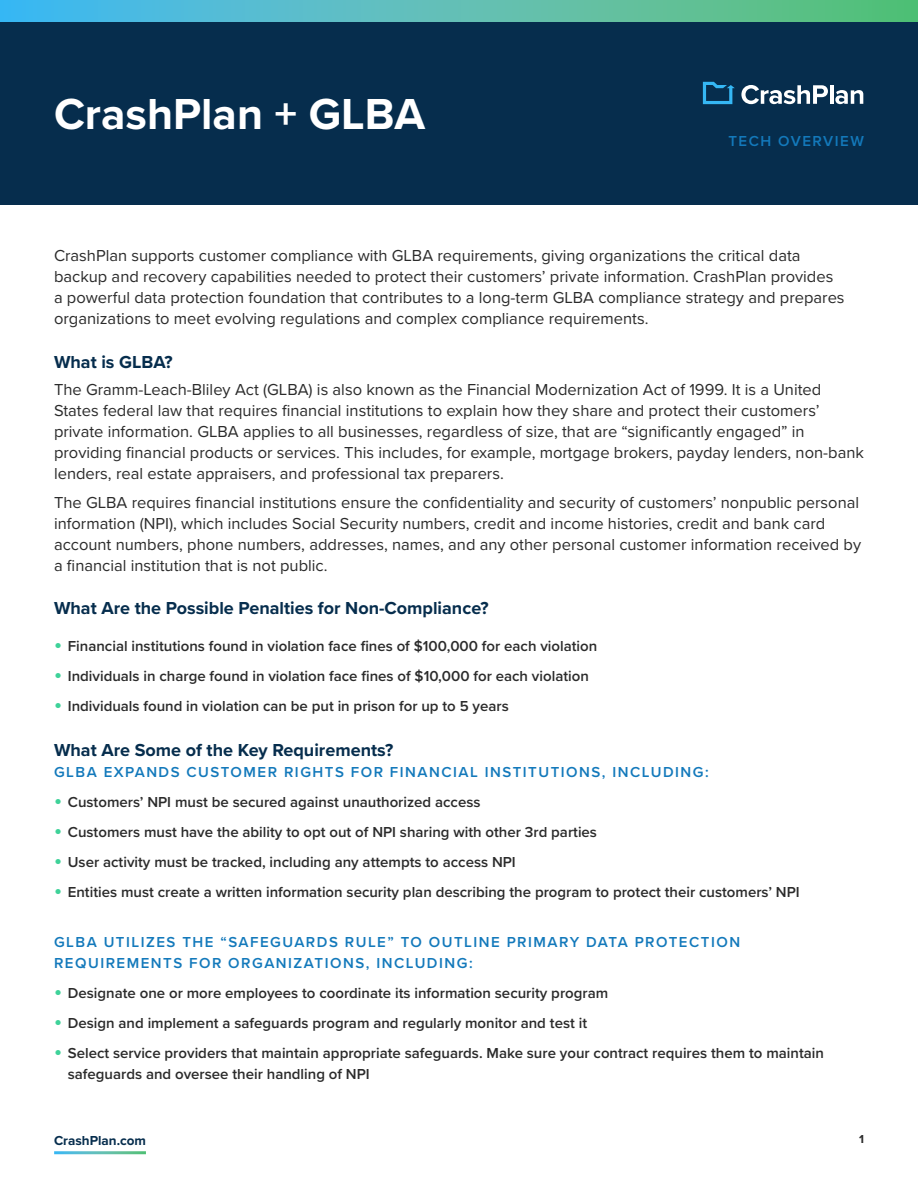
<style>
.page{position:relative;width:918px;height:1188px;background:#fff}
.page>*{position:absolute;margin:0;border:0;box-sizing:border-box;transform-origin:0 0}
.t1{font:700 45px "Proxima Nova";color:#fff}
.t2{font:700 18px "Proxima Nova";color:#062d4d}
.t3{font:16.5px/21px "Proxima Nova";color:#2b2b2b}
.t4{font:600 15px/21px "Proxima Nova";color:#2b2b2b}
.t5{font:600 15px/21px "Proxima Nova";letter-spacing:.1em;color:#1379bb}
.t6{font:700 13.5px "Proxima Nova";color:#062d4d}
.t7{font:700 12px "Proxima Nova";color:#2b2b2b}
.s1{font-size:22.5px;color:#3ed299}
</style>
<div class="page">
<div style="left:0;top:22px;width:918px;height:183px;background:#062d4d"></div>
<svg style="left:741px;top:85px;width:87px;height:19px"></svg>
<hr style="left:830px;top:85px;width:3px;height:19px;background:#fff">
<svg style="left:835px;top:90px;width:28px;height:14px"></svg>
<svg style="left:703px;top:82px;width:32px;height:22px"></svg>
<svg style="left:0;top:0;width:918px;height:22px;background:#57bdb4"></svg>
<h1 class="t1" style="left:54px;top:80px;width:373px">CrashPlan + GLBA</h1>
<p class="t5" style="left:728px;top:130px;width:137px">TECH OVERVIEW</p>
<p class="t3" style="left:54px;top:244px;width:792px">CrashPlan supports customer compliance with GLBA requirements, giving organizations the critical data backup and recovery capabilities needed to protect their customers’ private information. CrashPlan provides a powerful data protection foundation that contributes to a long-term GLBA compliance strategy and prepares organizations to meet evolving regulations and complex compliance requirements.</p>
<p class="t2" style="left:54px;top:348px;width:120px">What is GLBA?</p>
<p class="t3" style="left:54px;top:379px;width:811px">The Gramm-Leach-Bliley Act (GLBA) is also known as the Financial Modernization Act of 1999. It is a United States federal law that requires financial institutions to explain how they share and protect their customers’ private information. GLBA applies to all businesses, regardless of size, that are “significantly engaged” in providing financial products or services. This includes, for example, mortgage brokers, payday lenders, non-bank lenders, real estate appraisers, and professional tax preparers.</p>
<p class="t3" style="left:54px;top:491px;width:809px">The GLBA requires financial institutions ensure the confidentiality and security of customers’ nonpublic personal information (NPI), which includes Social Security numbers, credit and income histories, credit and bank card account numbers, phone numbers, addresses, names, and any other personal customer information received by a financial institution that is not public.</p>
<p class="t2" style="left:54px;top:595px;width:436px">What Are the Possible Penalties for Non-Compliance?</p>
<p class="t4" style="left:54px;top:635px;width:545px"><span class="s1">•</span> Financial institutions found in violation face fines of $100,000 for each violation</p>
<p class="t4" style="left:54px;top:665px;width:536px"><span class="s1">•</span> Individuals in charge found in violation face fines of $10,000 for each violation</p>
<p class="t4" style="left:54px;top:695px;width:456px"><span class="s1">•</span> Individuals found in violation can be put in prison for up to 5 years</p>
<p class="t2" style="left:54px;top:737px;width:341px">What Are Some of the Key Requirements?</p>
<p class="t5" style="left:54px;top:761px;width:656px">GLBA EXPANDS CUSTOMER RIGHTS FOR FINANCIAL INSTITUTIONS, INCLUDING:</p>
<p class="t4" style="left:54px;top:791px;width:428px"><span class="s1">•</span> Customers’ NPI must be secured against unauthorized access</p>
<p class="t4" style="left:54px;top:821px;width:545px"><span class="s1">•</span> Customers must have the ability to opt out of NPI sharing with other 3rd parties</p>
<p class="t4" style="left:54px;top:851px;width:463px"><span class="s1">•</span> User activity must be tracked, including any attempts to access NPI</p>
<p class="t4" style="left:54px;top:881px;width:747px"><span class="s1">•</span> Entities must create a written information security plan describing the program to protect their customers’ NPI</p>
<p class="t5" style="left:54px;top:931px;width:688px">GLBA UTILIZES THE “SAFEGUARDS RULE” TO OUTLINE PRIMARY DATA PROTECTION<br>REQUIREMENTS FOR ORGANIZATIONS, INCLUDING:</p>
<p class="t4" style="left:54px;top:982px;width:556px"><span class="s1">•</span> Designate one or more employees to coordinate its information security program</p>
<p class="t4" style="left:54px;top:1012px;width:535px"><span class="s1">•</span> Design and implement a safeguards program and regularly monitor and test it</p>
<p class="t4" style="left:68px;top:1042px;width:758px;text-indent:-14px"><span class="s1">•</span> Select service providers that maintain appropriate safeguards. Make sure your contract requires them to maintain safeguards and oversee their handling of NPI</p>
<p class="t6" style="left:54px;top:1130px;width:94px">CrashPlan.com</p>
<p class="t7" style="left:859px;top:1131px;width:6px">1</p>
</div>
